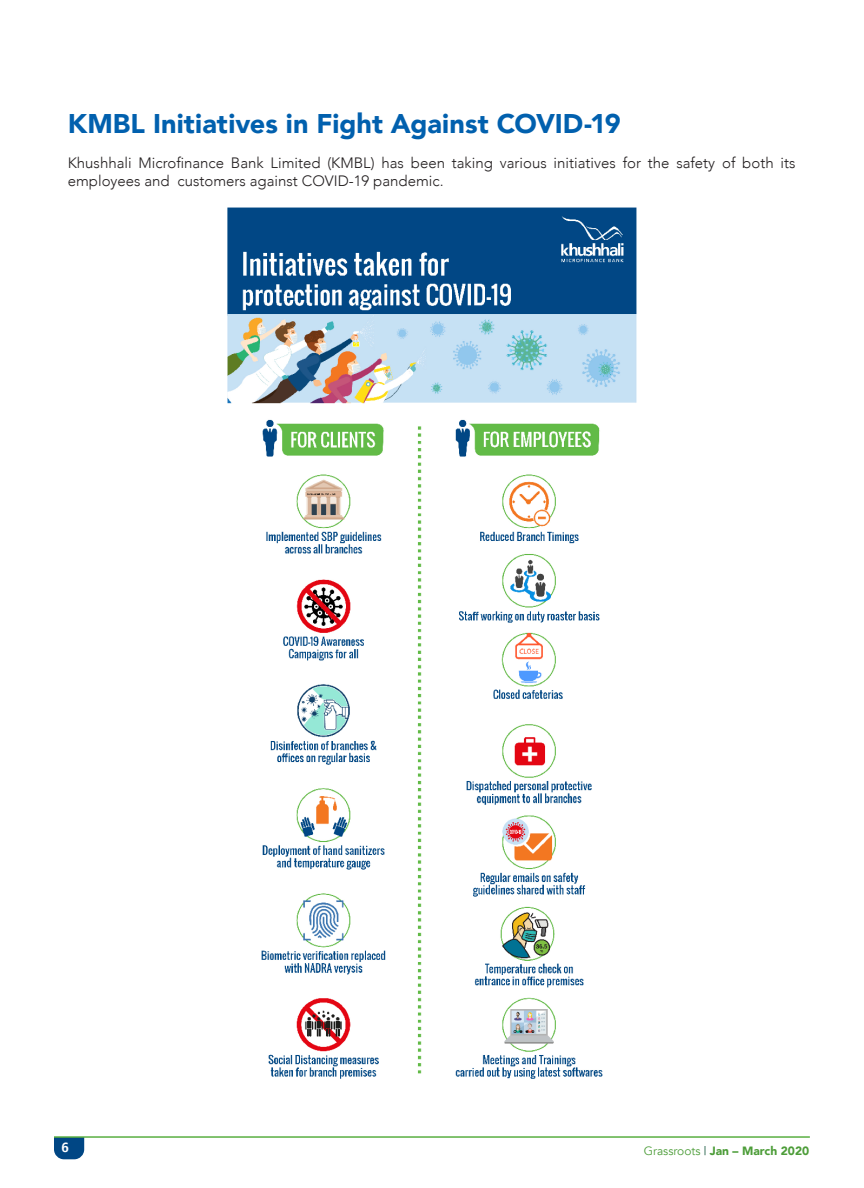
<style>
.page{position:relative;width:864px;height:1188px;background:#fff}
.page>*{position:absolute;margin:0;border:0;box-sizing:border-box;transform-origin:0 0}
.Bodyy{font:900 27px "Avenir";letter-spacing:.005em;color:#0160ae}
.Bodyy-2{font:300 15px/18px "Avenir";color:#231f20}
.t1{font:700 13.5px "Frutiger 65";color:#fff}
.t2{font:900 12px "Avenir";color:#4d9d39}
.s1{font-weight:400}
.s2{font-weight:400;color:#084e33}
</style>
<div class="page">
<svg style="left:54px;top:1138px;width:30px;height:21px"></svg>
<hr style="left:54px;top:1136px;width:756px;height:2px;background:#59af41">
<img style="left:227px;top:207px;width:410px;height:872px">
<p class="Bodyy" style="left:68px;top:100px;width:554px">KMBL Initiatives in Fight Against COVID-19</p>
<p class="Bodyy-2" style="left:68px;top:154px;width:729px">Khushhali Microfinance Bank Limited (KMBL) has been taking various initiatives for the safety of both its employees and customers against COVID-19 pandemic.</p>
<p class="t1" style="left:62px;top:1139px;width:9px">6</p>
<p class="t2" style="left:644px;top:1141px;width:167px"><span class="s1">Grassroots</span> <span class="s2">|</span> Jan – March 2020</p>
</div>
